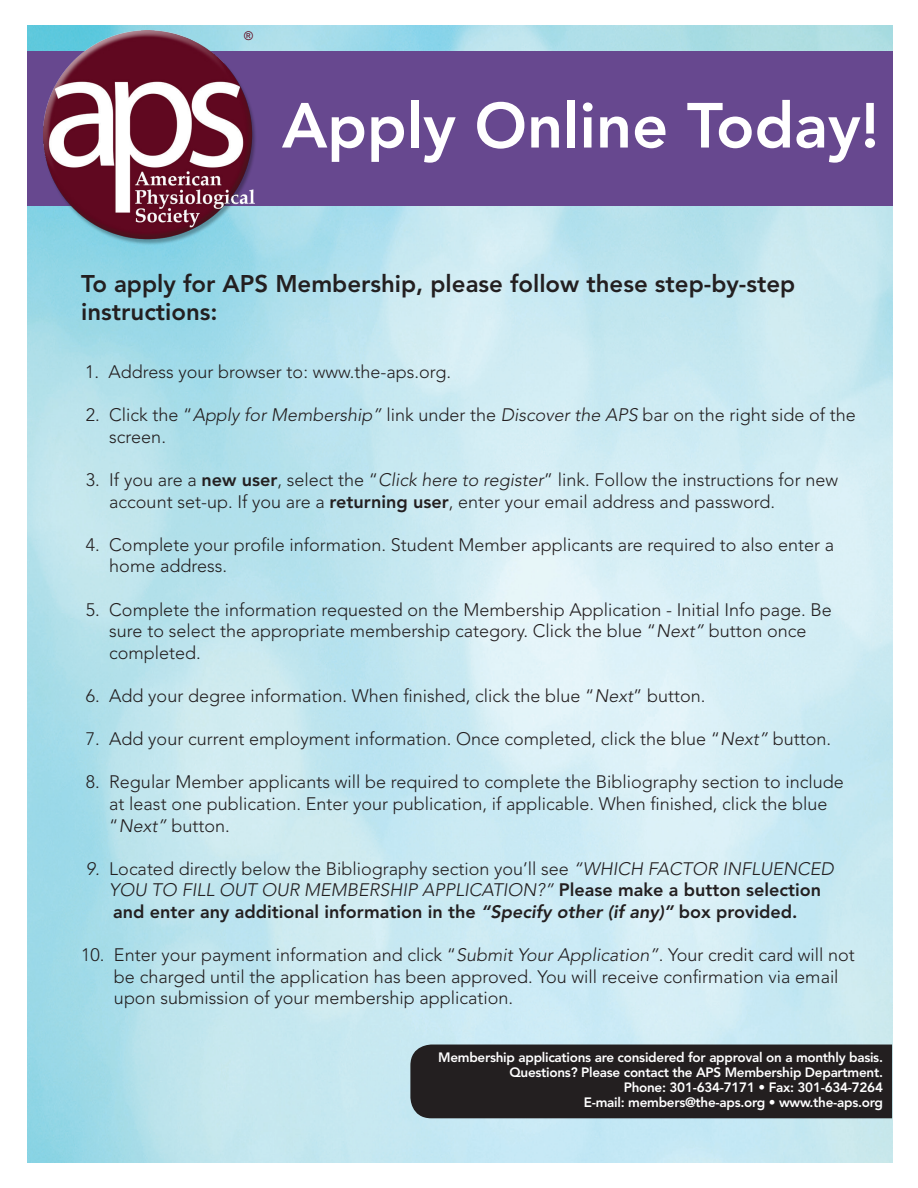
<style>
.page{position:relative;width:918px;height:1188px;background:#fff}
.page>*{position:absolute;margin:0;border:0;box-sizing:border-box;transform-origin:0 0}
.t1{font:800 63px "Avenir LT Std";color:#fff}
.t2{font:800 24px/28.8px "Avenir LT Std";color:#231f20}
.t3{font:300 18px/21.6px "Avenir LT Std";color:#231f20}
.t4{font:800 18px/21.6px "Avenir LT Std";color:#231f20;text-align:center}
.t5{font:800 13.5px/15px "Avenir LT Std";letter-spacing:-.02em;color:#fff;text-align:right}
.t6{font:12px "Arial";color:#5f081f}
.s1{font-style:italic}
.s2{font-weight:800}
.s3{font-weight:300;font-style:italic}
.s4{font-weight:300}
</style>
<div class="page">
<img style="left:27px;top:26px;width:865px;height:1136px">
<div style="left:410px;top:1045px;width:482px;height:73px;background:#231f20"></div>
<div style="left:27px;top:51px;width:865px;height:155px;background:#67488f"></div>
<img style="left:43px;top:30px;width:217px;height:216px">
<p class="t6" style="left:244px;top:28px;width:10px">®</p>
<h1 class="t1" style="left:282px;top:88px;width:599px">Apply Online Today!</h1>
<h2 class="t2" style="left:81px;top:269px;width:716px">To apply for APS Membership, please follow these step-by-step instructions:</h2>
<p class="t3" style="left:85px;top:361px;width:367px">1. Address your browser to: www.the-aps.org.</p>
<p class="t3" style="left:109px;top:404px;width:748px;text-indent:-23px">2. Click the “<span class="s1">Apply for Membership”</span> link under the <span class="s1">Discover the APS</span> bar on the right side of the screen.</p>
<p class="t3" style="left:109px;top:469px;width:730px;text-indent:-23px">3. If you are a <span class="s2">new user</span>, select the “<span class="s1">Click here to register</span>” link. Follow the instructions for new account set-up. If you are a <span class="s2">returning user</span>, enter your email address and password.</p>
<p class="t3" style="left:109px;top:534px;width:726px;text-indent:-23px">4. Complete your profile information. Student Member applicants are required to also enter a home address.</p>
<p class="t3" style="left:109px;top:599px;width:724px;text-indent:-23px">5. Complete the information requested on the Membership Application - Initial Info page. Be sure to select the appropriate membership category. Click the blue “<span class="s1">Next”</span> button once completed.</p>
<p class="t3" style="left:86px;top:685px;width:621px">6. Add your degree information. When finished, click the blue “<span class="s1">Next</span>” button.</p>
<p class="t3" style="left:86px;top:728px;width:747px">7. Add your current employment information. Once completed, click the blue “<span class="s1">Next”</span> button.</p>
<p class="t3" style="left:109px;top:771px;width:736px;text-indent:-23px">8. Regular Member applicants will be required to complete the Bibliography section to include at least one publication. Enter your publication, if applicable. When finished, click the blue “<span class="s1">Next”</span> button.</p>
<p class="t4" style="left:86px;top:858px;width:750px"><span class="s3">9.</span> <span class="s4">Located directly below the Bibliography section you’ll see</span> <span class="s3">“WHICH FACTOR INFLUENCED<br>YOU TO FILL OUT OUR MEMBERSHIP APPLICATION?”</span> Please make a button selection<br>and enter any additional information in the <span class="s1">“Specify other (if any)”</span> box provided.</p>
<p class="t3" style="left:114px;top:944px;width:742px;text-indent:-33px">10. Enter your payment information and click “<span class="s1">Submit Your Application”</span>. Your credit card will not be charged until the application has been approved. You will receive confirmation via email upon submission of your membership application.</p>
<p class="t5" style="left:438px;top:1050px;width:446px">Membership applications are considered for approval on a monthly basis.<br>Questions? Please contact the APS Membership Department.<br>Phone: 301-634-7171 • Fax: 301-634-7264<br>E-mail: members@the-aps.org • www.the-aps.org</p>
</div>
